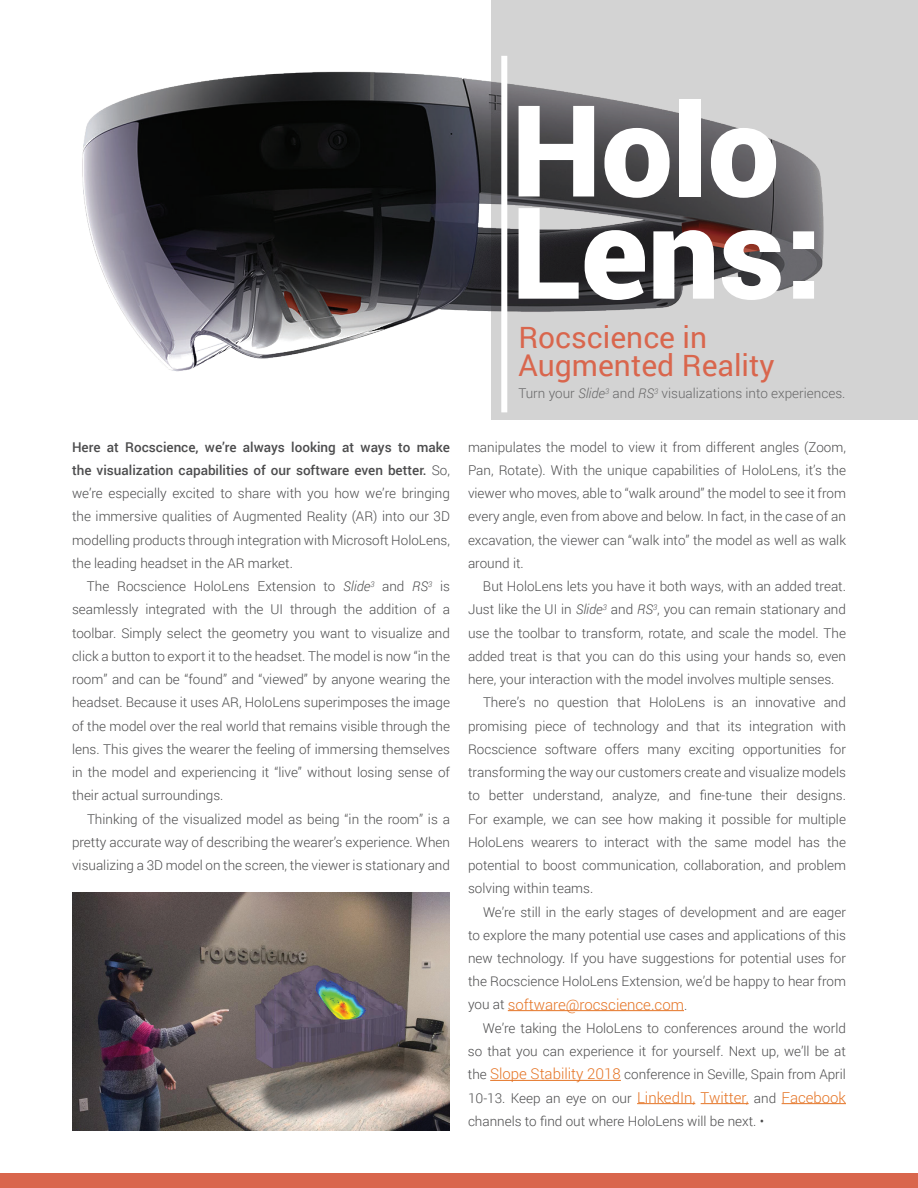
<style>
.page{position:relative;width:918px;height:1188px;background:#fff}
.page>*{position:absolute;margin:0;border:0;box-sizing:border-box;transform-origin:0 0}
.t1{font:900 127.35px/102.1px "Roboto";color:#fff}
.t2{font:30px/28.5px "Roboto";color:#d9664d}
.t3{font:300 15px "Roboto";color:#e57425}
.t4{font:300 13.5px/23.2px "Roboto";color:#4c4c4d;text-align:justify}
.s1{font-weight:500}
.s2{font-style:italic}
.s3{font-size:13.5px;color:#4c4c4d}
.s4{font-size:15px;color:#e57425}
</style>
<div class="page">
<div style="left:0;top:1174px;width:918px;height:14px;background:#d9664d"></div>
<img style="left:82px;top:71px;width:409px;height:301px">
<hr style="left:508px;top:1010px;width:176px;height:1px;background:#e57425">
<hr style="left:490px;top:1080px;width:131px;height:1px;background:#e57425">
<hr style="left:637px;top:1103px;width:58px;height:1px;background:#e57425">
<hr style="left:701px;top:1103px;width:48px;height:1px;background:#e57425">
<hr style="left:782px;top:1103px;width:64px;height:1px;background:#e57425">
<svg style="left:491px;top:0;width:427px;height:419px;background:#a5a4a5"></svg>
<div style="left:501px;top:56px;width:6px;height:356px;background:#fff"></div>
<img style="left:72px;top:893px;width:378px;height:238px">
<p class="t4" style="left:72px;top:435px;width:380px"><span class="s1">Here at Rocscience, we’re always looking at ways to make the visualization capabilities of our software even better.</span> So, we’re especially excited to share with you how we’re bringing the immersive qualities of Augmented Reality (AR) into our 3D modelling products through integration with Microsoft HoloLens, the leading headset in the AR market.</p>
<p class="t4" style="left:72px;top:574px;width:380px;text-indent:15px">The Rocscience HoloLens Extension to <span class="s2">Slide</span><sup>3</sup> and <span class="s2">RS</span><sup>3</sup> is seamlessly integrated with the UI through the addition of a toolbar. Simply select the geometry you want to visualize and click a button to export it to the headset. The model is now “in the room” and can be “found” and “viewed” by anyone wearing the headset. Because it uses AR, HoloLens superimposes the image of the model over the real world that remains visible through the lens. This gives the wearer the feeling of immersing themselves in the model and experiencing it “live” without losing sense of their actual surroundings.</p>
<p class="t4" style="left:72px;top:807px;width:380px;text-indent:15px">Thinking of the visualized model as being “in the room” is a pretty accurate way of describing the wearer’s experience. When visualizing a 3D model on the screen, the viewer is stationary and</p>
<h1 class="t1" style="left:511px;top:95px;width:313px">Holo<br>Lens:</h1>
<h2 class="t2" style="left:518px;top:322px;width:258px">Rocscience in<br>Augmented Reality</h2>
<p class="t4" style="left:518px;top:381px;width:329px">Turn your <span class="s2">Slide</span><sup>3</sup> and <span class="s2">RS</span><sup>3</sup> visualizations into experiences.</p>
<p class="t4" style="left:468px;top:435px;width:380px">manipulates the model to view it from different angles (Zoom, Pan, Rotate). With the unique capabilities of HoloLens, it’s the viewer who moves, able to “walk around” the model to see it from every angle, even from above and below. In fact, in the case of an excavation, the viewer can “walk into” the model as well as walk around it.</p>
<p class="t4" style="left:483px;top:574px;width:365px">But HoloLens lets you have it both ways, with an added treat.</p>
<p class="t4" style="left:468px;top:597px;width:380px">Just like the UI in <span class="s2">Slide</span><sup>3</sup> and <span class="s2">RS</span><sup>3</sup>, you can remain stationary and</p>
<p class="t4" style="left:468px;top:621px;width:380px">use the toolbar to transform, rotate, and scale the model. The</p>
<p class="t4" style="left:468px;top:644px;width:380px">added treat is that you can do this using your hands so, even</p>
<p class="t4" style="left:468px;top:667px;width:368px">here, your interaction with the model involves multiple senses.</p>
<p class="t4" style="left:483px;top:690px;width:364px">There’s no question that HoloLens is an innovative and</p>
<p class="t4" style="left:468px;top:714px;width:380px">promising piece of technology and that its integration with</p>
<p class="t4" style="left:468px;top:737px;width:380px">Rocscience software offers many exciting opportunities for</p>
<p class="t4" style="left:468px;top:760px;width:380px">transforming the way our customers create and visualize models</p>
<p class="t4" style="left:468px;top:783px;width:380px">to better understand, analyze, and fine-tune their designs.</p>
<p class="t4" style="left:468px;top:807px;width:379px">For example, we can see how making it possible for multiple</p>
<p class="t4" style="left:468px;top:830px;width:380px">HoloLens wearers to interact with the same model has the</p>
<p class="t4" style="left:468px;top:853px;width:380px">potential to boost communication, collaboration, and problem</p>
<p class="t4" style="left:468px;top:876px;width:127px">solving within teams.</p>
<p class="t4" style="left:483px;top:900px;width:364px">We’re still in the early stages of development and are eager</p>
<p class="t4" style="left:468px;top:923px;width:379px">to explore the many potential use cases and applications of this</p>
<p class="t4" style="left:468px;top:946px;width:379px">new technology. If you have suggestions for potential uses for</p>
<p class="t4" style="left:468px;top:969px;width:379px">the Rocscience HoloLens Extension, we’d be happy to hear from</p>
<p class="t3" style="left:468px;top:994px;width:221px"><span class="s3">you at</span> software@rocscience.com<span class="s3">.</span></p>
<p class="t4" style="left:468px;top:1016px;width:380px;text-indent:15px">We’re taking the HoloLens to conferences around the world so that you can experience it for yourself. Next up, we’ll be at the <span class="s4">Slope Stability 2018</span> conference in Seville, Spain from April</p>
<p class="t3" style="left:468px;top:1087px;width:380px"><span class="s3">10-13. Keep an eye on our</span> LinkedIn, Twitter, <span class="s3">and</span> Facebook</p>
<p class="t4" style="left:468px;top:1109px;width:298px">channels to find out where HoloLens will be next. •</p>
</div>
